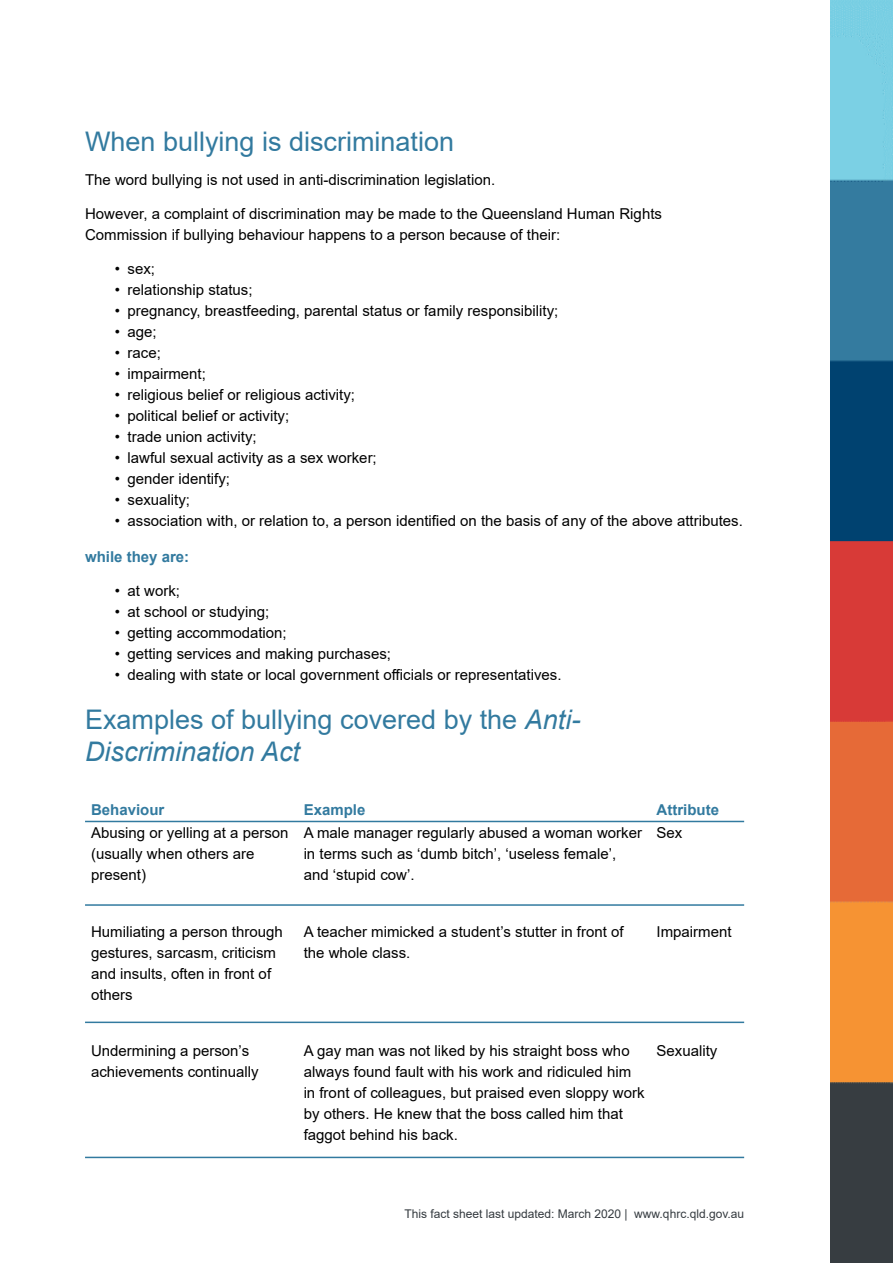
<style>
.page{position:relative;width:893px;height:1263px;background:#fff}
.page>*{position:absolute;margin:0;border:0;box-sizing:border-box;transform-origin:0 0}
.t1{font:27px/32.4px "Arial";color:#327a9f}
.Paragraph_Style_1{font:15px/21px "Arial";color:#000}
.t2{font:700 15px "Arial";color:#327a9f}
.t3{font:12px "Arial";color:#353b40}
.s1{font-style:italic}
</style>
<div class="page">
<img style="left:830px;top:0;width:63px;height:1263px">
<svg style="left:85px;top:820px;width:660px;height:204px"></svg>
<hr style="left:85px;top:821px;width:659px;height:1px;background:#327a9f">
<hr style="left:85px;top:904px;width:659px;height:2px;background:#327a9f">
<hr style="left:85px;top:1021px;width:659px;height:2px;background:#327a9f">
<hr style="left:85px;top:1157px;width:659px;height:1px;background:#327a9f">
<p class="t1" style="left:85px;top:126px;width:371px">When bullying is discrimination</p>
<p class="Paragraph_Style_1" style="left:85px;top:169px;width:412px">The word bullying is not used in anti-discrimination legislation.</p>
<p class="Paragraph_Style_1" style="left:85px;top:203px;width:578px">However, a complaint of discrimination may be made to the Queensland Human Rights<br>Commission if bullying behaviour happens to a person because of their:</p>
<p class="Paragraph_Style_1" style="left:115px;top:258px;width:42px">• sex;</p>
<p class="Paragraph_Style_1" style="left:115px;top:279px;width:139px">• relationship status;</p>
<p class="Paragraph_Style_1" style="left:115px;top:300px;width:445px">• pregnancy, breastfeeding, parental status or family responsibility;</p>
<p class="Paragraph_Style_1" style="left:115px;top:321px;width:43px">• age;</p>
<p class="Paragraph_Style_1" style="left:115px;top:342px;width:48px">• race;</p>
<p class="Paragraph_Style_1" style="left:115px;top:363px;width:93px">• impairment;</p>
<p class="Paragraph_Style_1" style="left:115px;top:384px;width:242px">• religious belief or religious activity;</p>
<p class="Paragraph_Style_1" style="left:115px;top:405px;width:176px">• political belief or activity;</p>
<p class="Paragraph_Style_1" style="left:115px;top:426px;width:143px">• trade union activity;</p>
<p class="Paragraph_Style_1" style="left:115px;top:447px;width:263px">• lawful sexual activity as a sex worker;</p>
<p class="Paragraph_Style_1" style="left:115px;top:468px;width:117px">• gender identify;</p>
<p class="Paragraph_Style_1" style="left:115px;top:489px;width:77px">• sexuality;</p>
<p class="Paragraph_Style_1" style="left:115px;top:510px;width:630px">• association with, or relation to, a person identified on the basis of any of the above attributes.</p>
<p class="t2" style="left:85px;top:546px;width:106px">while they are:</p>
<p class="Paragraph_Style_1" style="left:115px;top:580px;width:67px">• at work;</p>
<p class="Paragraph_Style_1" style="left:115px;top:601px;width:156px">• at school or studying;</p>
<p class="Paragraph_Style_1" style="left:115px;top:622px;width:173px">• getting accommodation;</p>
<p class="Paragraph_Style_1" style="left:115px;top:643px;width:278px">• getting services and making purchases;</p>
<p class="Paragraph_Style_1" style="left:115px;top:664px;width:448px">• dealing with state or local government officials or representatives.</p>
<p class="t1" style="left:85px;top:703px;width:497px">Examples of bullying covered by the <span class="s1">Anti-<br>Discrimination Act</span></p>
<p class="t2" style="left:91px;top:799px;width:75px">Behaviour</p>
<p class="t2" style="left:304px;top:799px;width:63px">Example</p>
<p class="t2" style="left:657px;top:799px;width:64px">Attribute</p>
<p class="Paragraph_Style_1" style="left:91px;top:822px;width:199px">Abusing or yelling at a person (usually when others are present)</p>
<p class="Paragraph_Style_1" style="left:304px;top:822px;width:340px">A male manager regularly abused a woman worker in terms such as ‘dumb bitch’, ‘useless female’, and ‘stupid cow’.</p>
<p class="Paragraph_Style_1" style="left:657px;top:822px;width:27px">Sex</p>
<p class="Paragraph_Style_1" style="left:91px;top:921px;width:193px">Humiliating a person through gestures, sarcasm, criticism and insults, often in front of others</p>
<p class="Paragraph_Style_1" style="left:304px;top:921px;width:321px">A teacher mimicked a student’s stutter in front of the whole class.</p>
<p class="Paragraph_Style_1" style="left:657px;top:921px;width:77px">Impairment</p>
<p class="Paragraph_Style_1" style="left:91px;top:1040px;width:169px">Undermining a person’s achievements continually</p>
<p class="Paragraph_Style_1" style="left:304px;top:1040px;width:342px">A gay man was not liked by his straight boss who always found fault with his work and ridiculed him in front of colleagues, but praised even sloppy work by others. He knew that the boss called him that faggot behind his back.</p>
<p class="Paragraph_Style_1" style="left:657px;top:1040px;width:62px">Sexuality</p>
<p class="t3" style="left:404px;top:1205px;width:341px">This fact sheet last updated: March 2020 | www.qhrc.qld.gov.au</p>
</div>
